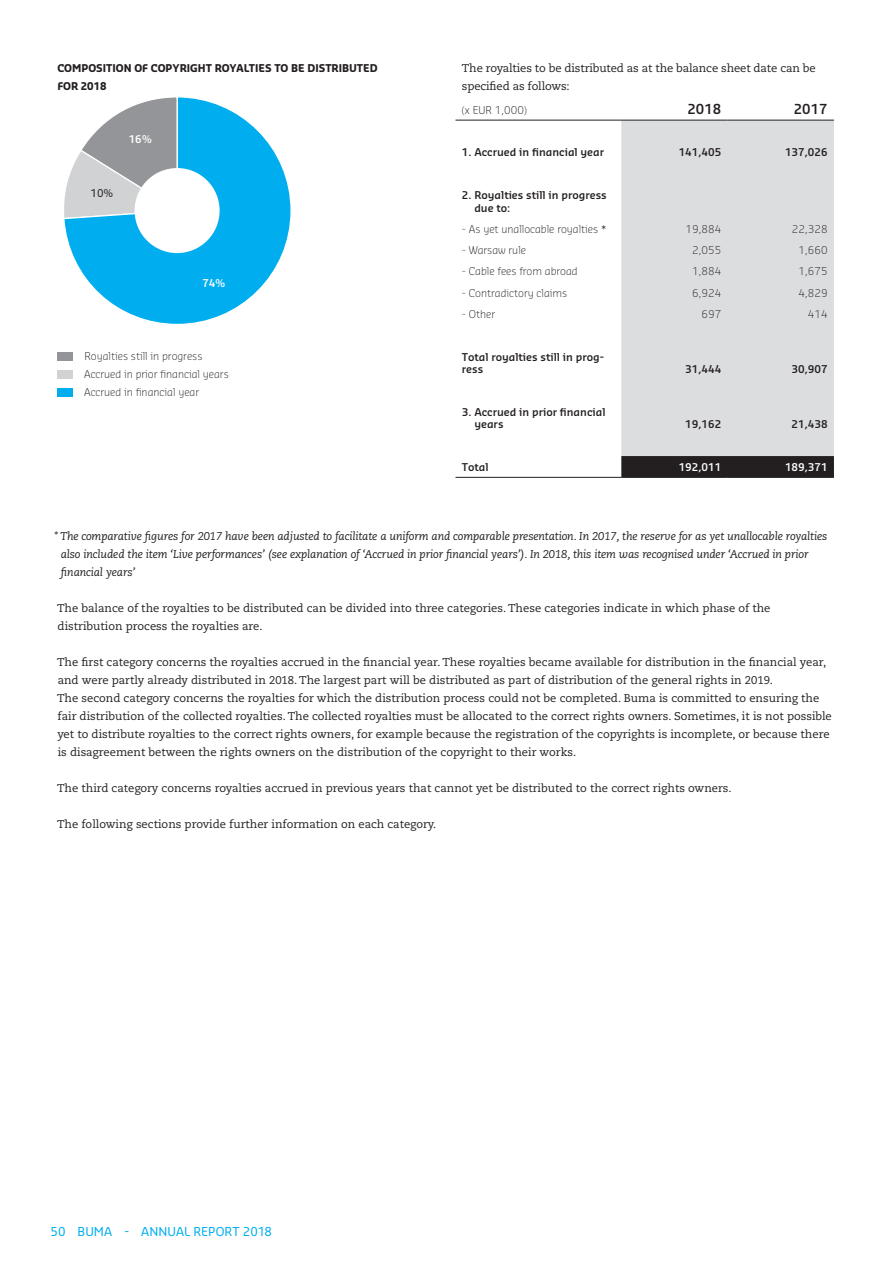
<style>
.page{position:relative;width:893px;height:1263px;background:#fff}
.page>*{position:absolute;margin:0;border:0;box-sizing:border-box;transform-origin:0 0}
.t1{font:600 13.5px "Sansa Pro";color:#231f20}
.t2{font:12px "Sansa Pro";color:#00aeef}
.t3{font:11.25px/18px "Caecilia LT Std";color:#231f20}
.t4{font:italic 11.25px/18px "Caecilia LT Std";letter-spacing:-.01em;color:#231f20}
.t5{font:300 10.5px/18px "Sansa Pro";color:#231f20}
.t6{font:600 10.5px/12.6px "Sansa Pro";color:#231f20}
.t7{font:700 10.5px/18px "Sansa Pro";color:#231f20}
.t8{font:600 10.5px "Sansa Pro";color:#fff}
.t9{font:10.5px "Sansa Pro";color:#231f20}
</style>
<div class="page">
<svg style="left:64px;top:97px;width:227px;height:227px"></svg>
<div style="left:621px;top:121px;width:213px;height:335px;background:#dcdddf"></div>
<div style="left:621px;top:456px;width:213px;height:21px;background:#231f20"></div>
<hr style="left:455px;top:477px;width:166px;height:1px;background:#231f20">
<hr style="left:621px;top:477px;width:107px;height:1px;background:#231f20">
<hr style="left:728px;top:477px;width:106px;height:1px;background:#231f20">
<hr style="left:455px;top:120px;width:166px;height:1px;background:#231f20">
<hr style="left:621px;top:120px;width:107px;height:1px;background:#231f20">
<hr style="left:728px;top:120px;width:106px;height:1px;background:#231f20">
<div style="left:57px;top:388px;width:16px;height:9px;background:#00aeef"></div>
<div style="left:57px;top:352px;width:16px;height:9px;background:#939598"></div>
<div style="left:57px;top:370px;width:16px;height:9px;background:#d1d2d4"></div>
<div style="left:135px;top:168px;width:85px;height:85px;background:#fff;border-radius:50%"></div>
<p class="t7" style="left:57px;top:59px;width:322px">COMPOSITION OF COPYRIGHT ROYALTIES TO BE DISTRIBUTED<br>FOR 2018</p>
<p class="t8" style="left:129px;top:132px;width:25px">16%</p>
<p class="t9" style="left:91px;top:186px;width:24px">10%</p>
<p class="t8" style="left:202px;top:276px;width:25px">74%</p>
<p class="t5" style="left:84px;top:347px;width:146px">Royalties still in progress<br>Accrued in prior financial years<br>Accrued in financial year</p>
<p class="t3" style="left:462px;top:59px;width:355px">The royalties to be distributed as at the balance sheet date can be specified as follows:</p>
<p class="t5" style="left:462px;top:100px;width:67px">(x EUR 1,000)</p>
<p class="t1" style="left:687px;top:100px;width:35px">2018</p>
<p class="t1" style="left:794px;top:100px;width:35px">2017</p>
<p class="t6" style="left:462px;top:146px;width:144px">1. Accrued in financial year</p>
<p class="t6" style="left:679px;top:146px;width:44px">141,405</p>
<p class="t6" style="left:785px;top:146px;width:44px">137,026</p>
<p class="t6" style="left:474px;top:188px;width:134px;text-indent:-12px">2. Royalties still in progress due to:</p>
<p class="t5" style="left:462px;top:220px;width:146px">- As yet unallocable royalties *</p>
<p class="t5" style="left:686px;top:220px;width:37px">19,884</p>
<p class="t5" style="left:792px;top:220px;width:37px">22,328</p>
<p class="t5" style="left:462px;top:241px;width:66px">- Warsaw rule</p>
<p class="t5" style="left:692px;top:241px;width:31px">2,055</p>
<p class="t5" style="left:798px;top:241px;width:31px">1,660</p>
<p class="t5" style="left:462px;top:262px;width:117px">- Cable fees from abroad</p>
<p class="t5" style="left:692px;top:262px;width:31px">1,884</p>
<p class="t5" style="left:798px;top:262px;width:31px">1,675</p>
<p class="t5" style="left:462px;top:283px;width:107px">- Contradictory claims</p>
<p class="t5" style="left:692px;top:283px;width:31px">6,924</p>
<p class="t5" style="left:798px;top:283px;width:31px">4,829</p>
<p class="t5" style="left:462px;top:305px;width:35px">- Other</p>
<p class="t5" style="left:702px;top:305px;width:21px">697</p>
<p class="t5" style="left:808px;top:305px;width:21px">414</p>
<p class="t6" style="left:462px;top:350px;width:144px">Total royalties still in prog&shy;ress</p>
<p class="t6" style="left:685px;top:363px;width:37px">31,444</p>
<p class="t6" style="left:792px;top:363px;width:37px">30,907</p>
<p class="t6" style="left:474px;top:405px;width:133px;text-indent:-12px">3. Accrued in prior financial years</p>
<p class="t6" style="left:685px;top:418px;width:37px">19,162</p>
<p class="t6" style="left:792px;top:418px;width:37px">21,438</p>
<p class="t6" style="left:462px;top:460px;width:28px">Total</p>
<p class="t8" style="left:679px;top:460px;width:44px">192,011</p>
<p class="t8" style="left:785px;top:460px;width:44px">189,371</p>
<p class="t4" style="left:61px;top:527px;width:768px;text-indent:-7px">* The comparative figures for 2017 have been adjusted to facilitate a uniform and comparable presentation. In 2017, the reserve for as yet unallocable royalties also included the item ‘Live performances’ (see explanation of ‘Accrued in prior financial years’). In 2018, this item was recognised under ‘Accrued in prior financial years’</p>
<p class="t3" style="left:57px;top:599px;width:715px">The balance of the royalties to be distributed can be divided into three categories. These categories indicate in which phase of the distribution process the royalties are.</p>
<p class="t3" style="left:57px;top:653px;width:776px">The first category concerns the royalties accrued in the financial year. These royalties became available for distribution in the financial year, and were partly already distributed in 2018. The largest part will be distributed as part of distribution of the general rights in 2019.<br>The second category concerns the royalties for which the distribution process could not be completed. Buma is committed to ensuring the fair distribution of the collected royalties. The collected royalties must be allocated to the correct rights owners. Sometimes, it is not possible yet to distribute royalties to the correct rights owners, for example because the registration of the copyrights is incomplete, or because there is disagreement between the rights owners on the distribution of the copyright to their works.</p>
<p class="t3" style="left:57px;top:779px;width:676px">The third category concerns royalties accrued in previous years that cannot yet be distributed to the correct rights owners.</p>
<p class="t3" style="left:57px;top:815px;width:381px">The following sections provide further information on each category.</p>
<p class="t2" style="left:51px;top:1224px;width:223px">50 BUMA - ANNUAL REPORT 2018</p>
</div>
